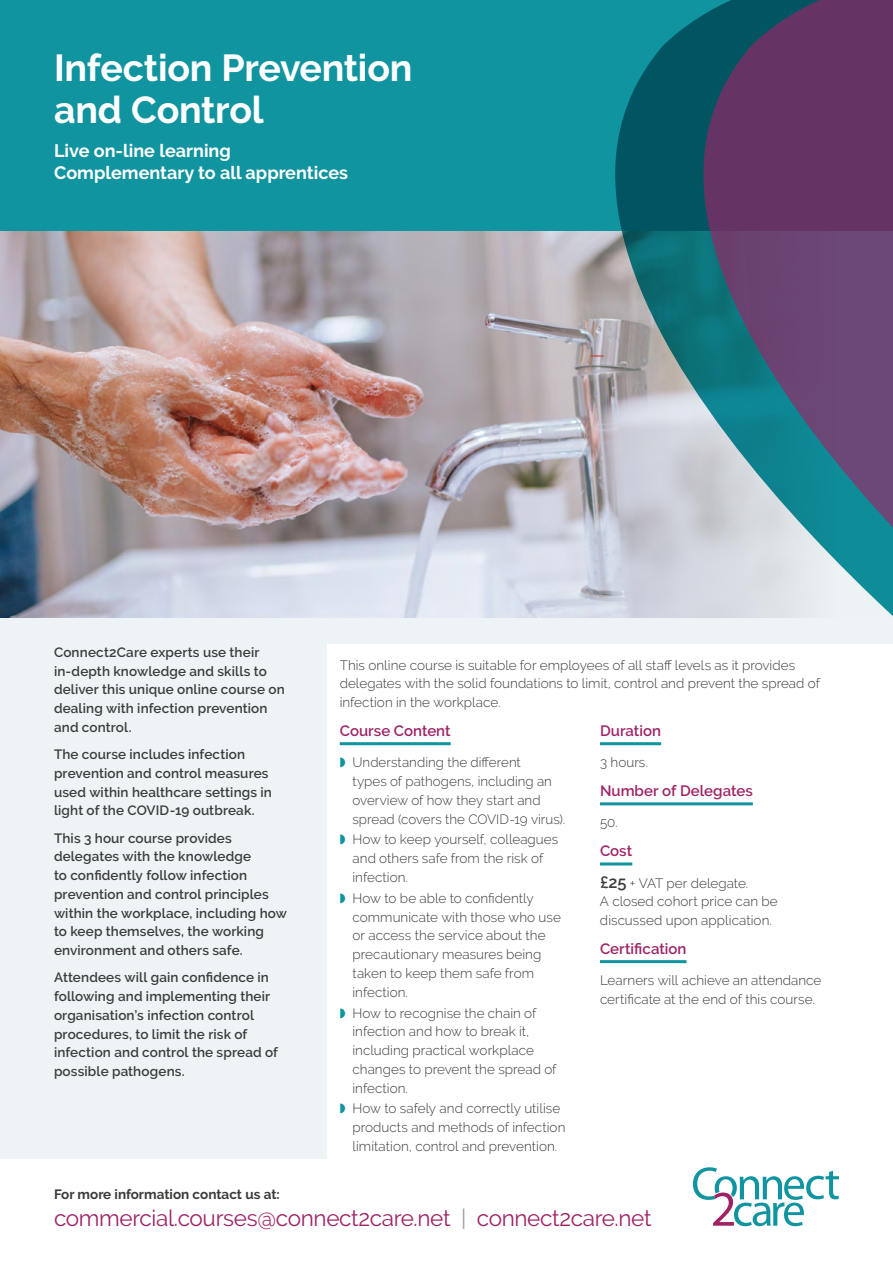
<style>
.page{position:relative;width:893px;height:1263px;background:#fff}
.page>*{position:absolute;margin:0;border:0;box-sizing:border-box;transform-origin:0 0}
.t1{font:700 37.5px/42px "Raleway";letter-spacing:-.005em;color:#fff}
.t2{font:22.5px "Raleway";letter-spacing:-.015em;color:#9e2365}
.t3{font:700 18px/21.6px "Raleway";color:#fff}
.t4{font:600 15px "Raleway";color:#9e2365}
.t5{font:300 13.5px/18.8px "Raleway";letter-spacing:.005em;color:#3c3c3b}
.t6{font:600 13.5px/18.8px "Raleway";letter-spacing:.01em;color:#3c3c3b}
.t7{font:700 13.5px "Raleway";color:#3c3c3b}
.s1{color:#10949f}
.s2{font-weight:600;font-size:16.5px}
.s3{color:#9d9d9c}
</style>
<div class="page">
<div style="left:0;top:0;width:893px;height:1159px;background:#eef4f6"></div>
<div style="left:327px;top:644px;width:566px;height:515px;background:#fff"></div>
<img style="left:0;top:231px;width:602px;height:386px">
<div style="left:0;top:0;width:893px;height:231px;background:#10949f"></div>
<svg style="left:602px;top:23px;width:88px;height:595px;background:#6b99a2"></svg>
<svg style="left:690px;top:0;width:203px;height:618px;background:#636786"></svg>
<hr style="left:340px;top:742px;width:111px;height:3px;background:#10949f">
<hr style="left:600px;top:742px;width:61px;height:3px;background:#10949f">
<hr style="left:600px;top:802px;width:153px;height:3px;background:#10949f">
<hr style="left:600px;top:862px;width:32px;height:3px;background:#10949f">
<hr style="left:600px;top:960px;width:87px;height:3px;background:#10949f">
<svg style="left:693px;top:1167px;width:146px;height:59px"></svg>
<h1 class="t1" style="left:54px;top:47px;width:360px">Infection Prevention and Control</h1>
<h3 class="t3" style="left:54px;top:140px;width:296px">Live on-line learning<br>Complementary to all apprentices</h3>
<p class="t6" style="left:54px;top:643px;width:232px">Connect2Care experts use their in-depth knowledge and skills to deliver this unique online course on dealing with infection prevention and control.</p>
<p class="t6" style="left:54px;top:745px;width:219px">The course includes infection prevention and control measures used within healthcare settings in light of the COVID-19 outbreak.</p>
<p class="t6" style="left:54px;top:828px;width:235px">This 3 hour course provides delegates with the knowledge<br>to confidently follow infection prevention and control principles within the workplace, including how to keep themselves, the working environment and others safe.</p>
<p class="t6" style="left:54px;top:968px;width:225px">Attendees will gain confidence in following and implementing their organisation’s infection control procedures, to limit the risk of infection and control the spread of possible pathogens.</p>
<p class="t5" style="left:340px;top:655px;width:482px">This online course is suitable for employees of all staff levels as it provides delegates with the solid foundations to limit, control and prevent the spread of infection in the workplace.</p>
<p class="t4" style="left:340px;top:722px;width:112px">Course Content</p>
<p class="t5" style="left:352px;top:753px;width:214px;text-indent:-13px"><span class="s1">◗</span> Understanding the different<br>types of pathogens, including an overview of how they start and spread (covers the COVID-19 virus).</p>
<p class="t5" style="left:352px;top:830px;width:207px;text-indent:-13px"><span class="s1">◗</span> How to keep yourself, colleagues and others safe from the risk of infection.</p>
<p class="t5" style="left:352px;top:889px;width:210px;text-indent:-13px"><span class="s1">◗</span> How to be able to confidently communicate with those who use or access the service about the precautionary measures being taken to keep them safe from infection.</p>
<p class="t5" style="left:352px;top:1003px;width:206px;text-indent:-13px"><span class="s1">◗</span> How to recognise the chain of infection and how to break it, including practical workplace changes to prevent the spread of infection.</p>
<p class="t5" style="left:352px;top:1099px;width:214px;text-indent:-13px"><span class="s1">◗</span> How to safely and correctly utilise products and methods of infection limitation, control and prevention.</p>
<p class="t4" style="left:600px;top:722px;width:63px">Duration</p>
<p class="t5" style="left:600px;top:753px;width:50px">3 hours.</p>
<p class="t4" style="left:600px;top:782px;width:154px">Number of Delegates</p>
<p class="t5" style="left:600px;top:813px;width:19px">50.</p>
<p class="t4" style="left:600px;top:842px;width:34px">Cost</p>
<p class="t5" style="left:600px;top:873px;width:179px"><span class="s2">£25</span> + VAT per delegate.<br>A closed cohort price can be discussed upon application.</p>
<p class="t4" style="left:600px;top:940px;width:88px">Certification</p>
<p class="t5" style="left:600px;top:971px;width:223px">Learners will achieve an attendance certificate at the end of this course.</p>
<p class="t7" style="left:54px;top:1187px;width:227px">For more information contact us at:</p>
<h2 class="t2" style="left:54px;top:1205px;width:599px">commercial.courses@connect2care.net <span class="s3">|</span> connect2care.net</h2>
</div>
